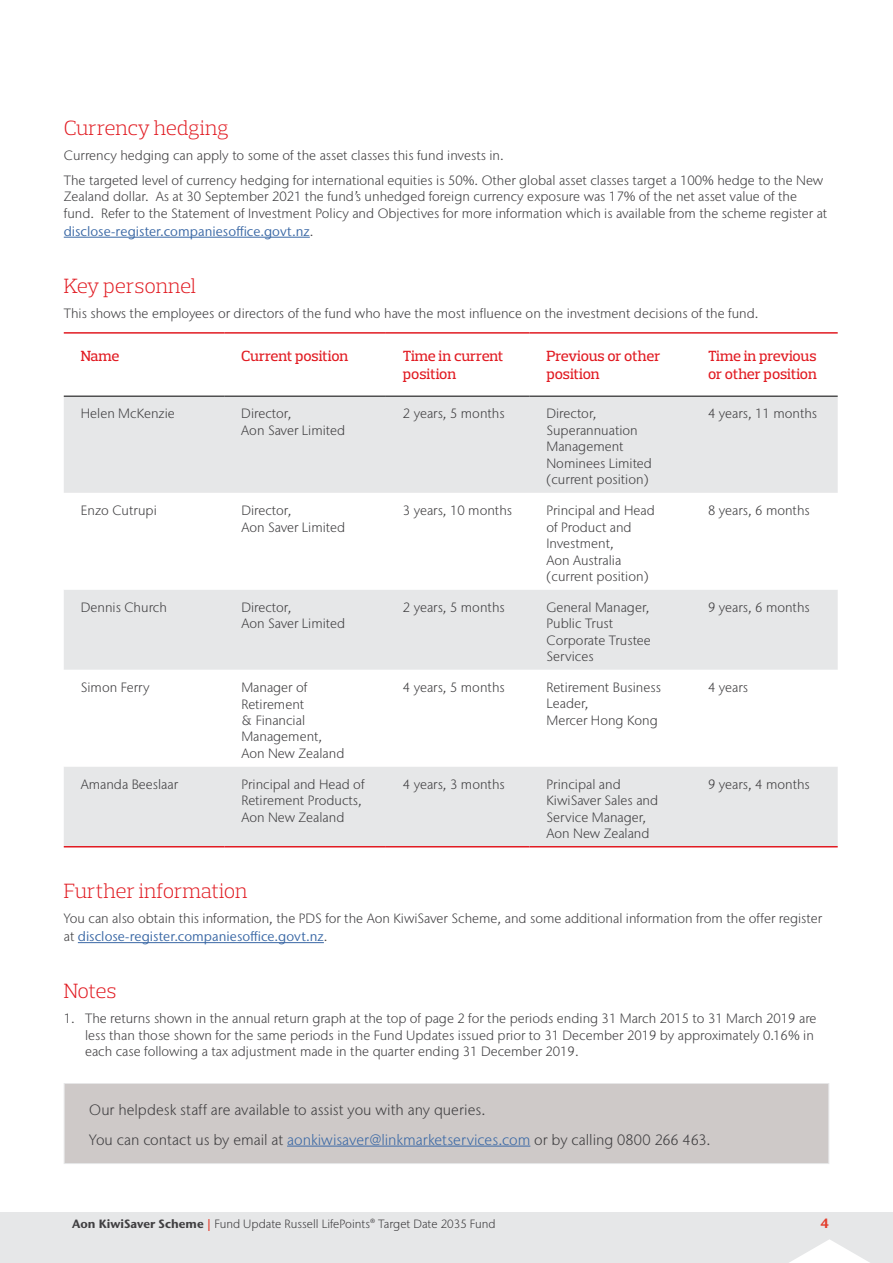
<style>
.page{position:relative;width:893px;height:1263px;background:#fff}
.page>*{position:absolute;margin:0;border:0;box-sizing:border-box;transform-origin:0 0}
.t1{font:300 21px "Prelo Slab";letter-spacing:-.01em;color:#e11b22}
.t2{font:300 15px/29.5px "Stone Sans IIITC Pro";color:#414042}
.t3{font:500 15px/18px "Prelo Slab";letter-spacing:-.01em;color:#e11b22}
.t4{font:300 13.5px/16.5px "Stone Sans IIITC Pro";color:#414042}
.t5{font:13.5px "Stone Sans IIITC Pro";letter-spacing:.005em;color:#3a68a5}
.t6{font:700 13.5px "Stone Sans IIITC Pro";color:#e33e2d}
.t7{font:300 12px "Stone Sans IIITC Pro";color:#414042}
.s1{font-weight:300;color:#414042}
.s2{font-weight:400;color:#3a68a5}
.s3{color:#3a68a5}
.s4{font-weight:700}
.s5{font-weight:700;color:#e33e2d}
</style>
<div class="page">
<div style="left:0;top:1212px;width:893px;height:51px;background:#e6e7e8"></div>
<svg style="left:789px;top:1239px;width:81px;height:24px"></svg>
<div style="left:64px;top:1083px;width:765px;height:81px;background:#cec9c8;border:1px solid #e6e7e8"></div>
<hr style="left:64px;top:237px;width:246px;height:1px;background:#3a68a5">
<hr style="left:78px;top:942px;width:246px;height:1px;background:#3a68a5">
<div style="left:64px;top:397px;width:774px;height:449px;background:#e6e7e8"></div>
<svg style="left:64px;top:493px;width:774px;height:273px"></svg>
<hr style="left:64px;top:332px;width:160px;height:2px;background:#e11b22">
<hr style="left:224px;top:332px;width:162px;height:2px;background:#e11b22">
<hr style="left:386px;top:332px;width:143px;height:2px;background:#e11b22">
<hr style="left:529px;top:332px;width:162px;height:2px;background:#e11b22">
<hr style="left:691px;top:332px;width:147px;height:2px;background:#e11b22">
<hr style="left:64px;top:846px;width:160px;height:1px;background:#e11b22">
<hr style="left:224px;top:846px;width:162px;height:1px;background:#e11b22">
<hr style="left:64px;top:396px;width:160px;height:1px;background:#000">
<hr style="left:224px;top:396px;width:162px;height:1px;background:#000">
<hr style="left:386px;top:396px;width:143px;height:1px;background:#000">
<hr style="left:529px;top:396px;width:162px;height:1px;background:#000">
<hr style="left:691px;top:396px;width:147px;height:1px;background:#000">
<hr style="left:386px;top:846px;width:143px;height:1px;background:#e11b22">
<hr style="left:529px;top:846px;width:162px;height:1px;background:#e11b22">
<hr style="left:691px;top:846px;width:147px;height:1px;background:#e11b22">
<hr style="left:287px;top:1146px;width:243px;height:1px;background:#3a68a5">
<h1 class="t1" style="left:64px;top:115px;width:166px">Currency hedging</h1>
<p class="t4" style="left:64px;top:142px;width:761px;line-height:25px">Currency hedging can apply to some of the asset classes this fund invests in.<br>The targeted level of currency hedging for international equities is 50%. Other global asset classes target a 100% hedge to the New</p>
<p class="t4" style="left:64px;top:188px;width:765px">Zealand dollar. As at 30 September 2021 the fund’s unhedged foreign currency exposure was 17% of the net asset value of the fund. Refer to the Statement of Investment Policy and Objectives for more information which is available from the scheme register at</p>
<p class="t5" style="left:64px;top:223px;width:251px">disclose-register.companiesoffice.govt.nz<span class="s1">.</span></p>
<h1 class="t1" style="left:64px;top:273px;width:134px">Key personnel</h1>
<p class="t4" style="left:64px;top:305px;width:696px">This shows the employees or directors of the fund who have the most influence on the investment decisions of the fund.</p>
<p class="t3" style="left:81px;top:347px;width:40px">Name</p>
<p class="t3" style="left:241px;top:347px;width:109px">Current position</p>
<p class="t3" style="left:403px;top:347px;width:102px">Time in current position</p>
<p class="t3" style="left:546px;top:347px;width:115px">Previous or other position</p>
<p class="t3" style="left:708px;top:347px;width:110px">Time in previous or other position</p>
<p class="t4" style="left:81px;top:405px;width:96px">Helen McKenzie</p>
<p class="t4" style="left:241px;top:405px;width:105px">Director,<br>Aon Saver Limited</p>
<p class="t4" style="left:403px;top:405px;width:103px">2 years, 5 months</p>
<p class="t4" style="left:546px;top:405px;width:107px">Director,<br>Superannuation<br>Management<br>Nominees Limited (current position)</p>
<p class="t4" style="left:708px;top:405px;width:111px">4 years, 11 months</p>
<p class="t4" style="left:81px;top:502px;width:78px">Enzo Cutrupi</p>
<p class="t4" style="left:241px;top:502px;width:105px">Director,<br>Aon Saver Limited</p>
<p class="t4" style="left:403px;top:502px;width:111px">3 years, 10 months</p>
<p class="t4" style="left:546px;top:502px;width:110px">Principal and Head of Product and<br>Investment,<br>Aon Australia (current position)</p>
<p class="t4" style="left:708px;top:502px;width:103px">8 years, 6 months</p>
<p class="t4" style="left:81px;top:599px;width:88px">Dennis Church</p>
<p class="t4" style="left:241px;top:599px;width:105px">Director,<br>Aon Saver Limited</p>
<p class="t4" style="left:403px;top:599px;width:103px">2 years, 5 months</p>
<p class="t4" style="left:546px;top:599px;width:106px">General Manager,<br>Public Trust<br>Corporate Trustee<br>Services</p>
<p class="t4" style="left:708px;top:599px;width:103px">9 years, 6 months</p>
<p class="t4" style="left:81px;top:679px;width:70px">Simon Ferry</p>
<p class="t4" style="left:241px;top:679px;width:105px">Manager of<br>Retirement<br>&amp; Financial<br>Management,<br>Aon New Zealand</p>
<p class="t4" style="left:403px;top:679px;width:103px">4 years, 5 months</p>
<p class="t4" style="left:546px;top:679px;width:116px">Retirement Business<br>Leader,<br>Mercer Hong Kong</p>
<p class="t4" style="left:708px;top:679px;width:42px">4 years</p>
<p class="t4" style="left:81px;top:776px;width:99px">Amanda Beeslaar</p>
<p class="t4" style="left:241px;top:776px;width:125px">Principal and Head of<br>Retirement Products,<br>Aon New Zealand</p>
<p class="t4" style="left:403px;top:776px;width:103px">4 years, 3 months</p>
<p class="t4" style="left:546px;top:776px;width:113px">Principal and<br>KiwiSaver Sales and<br>Service Manager,<br>Aon New Zealand</p>
<p class="t4" style="left:708px;top:776px;width:103px">9 years, 4 months</p>
<h1 class="t1" style="left:64px;top:878px;width:185px">Further information</h1>
<p class="t4" style="left:64px;top:909px;width:760px;line-height:18px">You can also obtain this information, the PDS for the Aon KiwiSaver Scheme, and some additional information from the offer register at <span class="s2">disclose-register.companiesoffice.govt.nz</span>.</p>
<h1 class="t1" style="left:64px;top:978px;width:54px">Notes</h1>
<p class="t4" style="left:85px;top:1010px;width:733px;text-indent:-21px">1. The returns shown in the annual return graph at the top of page 2 for the periods ending 31 March 2015 to 31 March 2019 are less than those shown for the same periods in the Fund Updates issued prior to 31 December 2019 by approximately 0.16% in each case following a tax adjustment made in the quarter ending 31 December 2019.</p>
<p class="t2" style="left:89px;top:1095px;width:623px">Our helpdesk staff are available to assist you with any queries.<br>You can contact us by email at <span class="s3">aonkiwisaver@linkmarketservices.com</span> or by calling 0800 266 463.</p>
<p class="t7" style="left:72px;top:1217px;width:425px"><span class="s4">Aon KiwiSaver Scheme</span> <span class="s5">|</span> Fund Update Russell LifePoints® Target Date 2035 Fund</p>
<p class="t6" style="left:821px;top:1214px;width:10px">4</p>
</div>
